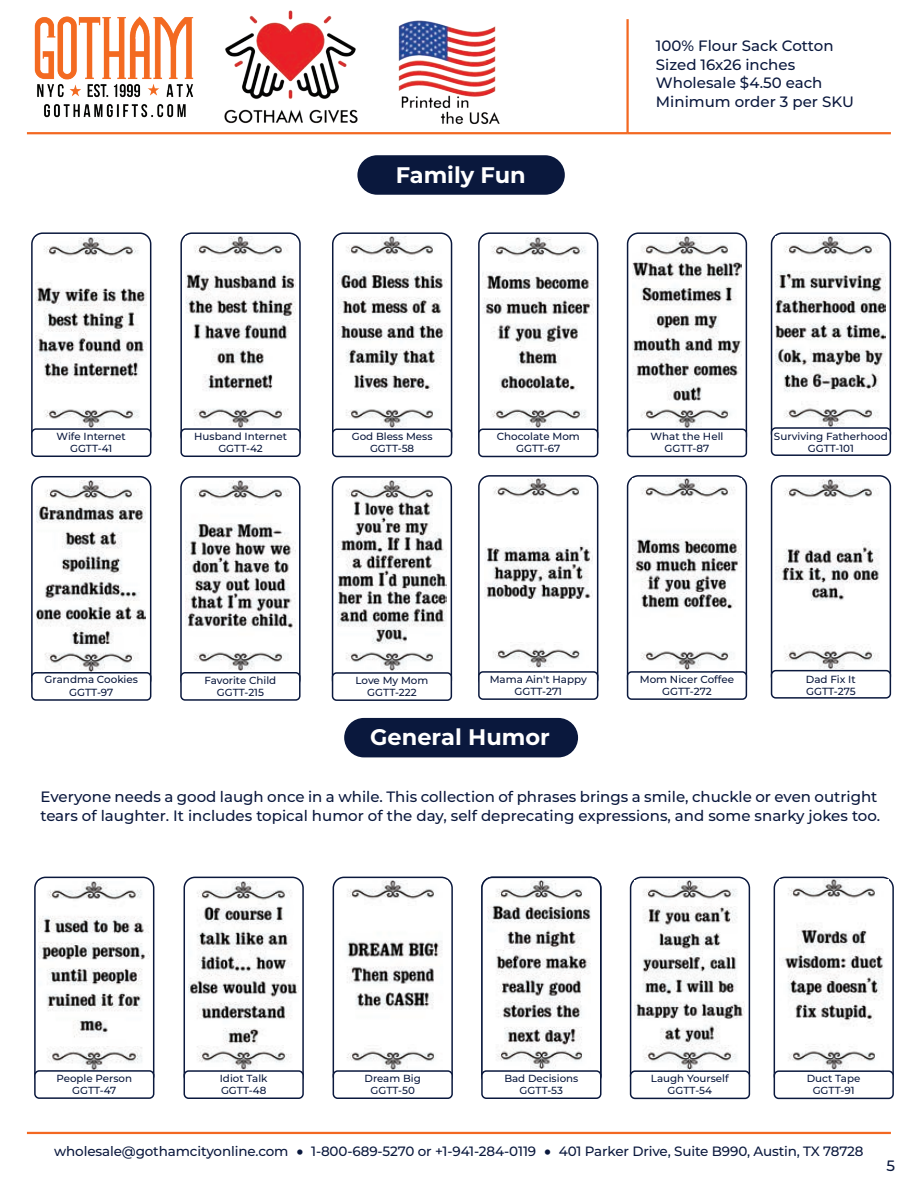
<style>
.page{position:relative;width:918px;height:1188px;background:#fff}
.page>*{position:absolute;margin:0;border:0;box-sizing:border-box;transform-origin:0 0}
.t1{font:700 22.5px "Montserrat";color:#fff}
.t2{font:500 15px/18.9px "Montserrat";color:#0a183d}
.t3{font:500 13.5px "Montserrat";letter-spacing:-.01em;color:#0a183d}
.t4{font:500 10.35px/12.3px "Montserrat";color:#0a183d;text-align:center}
.s1{font-size:28.8px}
</style>
<div class="page">
<hr style="left:27px;top:1132px;width:864px;height:2px;background:#f36821">
<hr style="left:27px;top:132px;width:864px;height:2px;background:#f36821">
<hr style="left:626px;top:19px;width:3px;height:114px;background:#f36821">
<div style="left:31px;top:232px;width:120px;height:215px;border:2px solid #0a183d;border-radius:11px"></div>
<div style="left:32px;top:429px;width:119px;height:27px;background:#fff;border-radius:4px"></div>
<div style="left:31px;top:428px;width:120px;height:29px;border:2px solid #0a183d;border-radius:4px"></div>
<img style="left:36px;top:238px;width:110px;height:190px">
<div style="left:180px;top:232px;width:121px;height:215px;border:2px solid #0a183d;border-radius:11px"></div>
<div style="left:181px;top:429px;width:119px;height:27px;background:#fff;border-radius:4px"></div>
<div style="left:180px;top:428px;width:121px;height:29px;border:2px solid #0a183d;border-radius:4px"></div>
<div style="left:332px;top:232px;width:120px;height:216px;border:2px solid #0a183d;border-radius:11px"></div>
<div style="left:333px;top:429px;width:119px;height:27px;background:#fff;border-radius:4px"></div>
<div style="left:332px;top:429px;width:120px;height:28px;border:2px solid #0a183d;border-radius:4px"></div>
<img style="left:337px;top:236px;width:109px;height:191px">
<div style="left:478px;top:232px;width:120px;height:216px;border:2px solid #0a183d;border-radius:11px"></div>
<div style="left:479px;top:429px;width:119px;height:27px;background:#fff;border-radius:4px"></div>
<div style="left:478px;top:429px;width:120px;height:28px;border:2px solid #0a183d;border-radius:4px"></div>
<img style="left:483px;top:237px;width:110px;height:190px">
<div style="left:627px;top:232px;width:120px;height:216px;border:2px solid #0a183d;border-radius:11px"></div>
<div style="left:628px;top:429px;width:118px;height:27px;background:#fff;border-radius:4px"></div>
<div style="left:627px;top:429px;width:120px;height:28px;border:2px solid #0a183d;border-radius:4px"></div>
<img style="left:632px;top:237px;width:109px;height:190px">
<div style="left:31px;top:476px;width:120px;height:215px;border:2px solid #0a183d;border-radius:11px"></div>
<div style="left:32px;top:673px;width:119px;height:27px;background:#fff;border-radius:4px"></div>
<div style="left:31px;top:672px;width:120px;height:29px;border:2px solid #0a183d;border-radius:4px"></div>
<img style="left:36px;top:480px;width:110px;height:192px">
<div style="left:771px;top:232px;width:120px;height:213px;border:2px solid #0a183d;border-radius:11px"></div>
<div style="left:772px;top:428px;width:118px;height:27px;background:#fff;border-radius:4px"></div>
<div style="left:771px;top:427px;width:120px;height:29px;border:2px solid #0a183d;border-radius:4px"></div>
<img style="left:776px;top:236px;width:109px;height:190px">
<div style="left:478px;top:475px;width:120px;height:215px;border:2px solid #0a183d;border-radius:11px"></div>
<div style="left:479px;top:672px;width:119px;height:27px;background:#fff;border-radius:4px"></div>
<div style="left:478px;top:671px;width:120px;height:29px;border:2px solid #0a183d;border-radius:4px"></div>
<img style="left:484px;top:478px;width:108px;height:190px">
<div style="left:627px;top:475px;width:120px;height:215px;border:2px solid #0a183d;border-radius:11px"></div>
<div style="left:628px;top:672px;width:118px;height:27px;background:#fff;border-radius:4px"></div>
<div style="left:627px;top:671px;width:120px;height:29px;border:2px solid #0a183d;border-radius:4px"></div>
<img style="left:632px;top:479px;width:110px;height:190px">
<div style="left:771px;top:475px;width:120px;height:212px;border:2px solid #0a183d;border-radius:11px"></div>
<div style="left:772px;top:671px;width:118px;height:27px;background:#fff;border-radius:4px"></div>
<div style="left:771px;top:670px;width:120px;height:29px;border:2px solid #0a183d;border-radius:4px"></div>
<img style="left:776px;top:480px;width:103px;height:188px">
<div style="left:357px;top:155px;width:208px;height:40px;background:#0a183d;border-radius:20px"></div>
<div style="left:344px;top:718px;width:234px;height:39px;background:#0a183d;border-radius:20px"></div>
<div style="left:34px;top:877px;width:120px;height:210px;border:2px solid #0a183d;border-radius:11px"></div>
<img style="left:39px;top:882px;width:110px;height:187px">
<div style="left:35px;top:1071px;width:119px;height:27px;background:#fff;border-radius:4px"></div>
<div style="left:34px;top:1070px;width:120px;height:29px;border:2px solid #0a183d;border-radius:4px"></div>
<div style="left:184px;top:877px;width:120px;height:210px;border:2px solid #0a183d;border-radius:11px"></div>
<div style="left:184px;top:1071px;width:119px;height:27px;background:#fff;border-radius:4px"></div>
<div style="left:184px;top:1070px;width:120px;height:29px;border:2px solid #0a183d;border-radius:4px"></div>
<img style="left:188px;top:881px;width:110px;height:189px">
<div style="left:333px;top:877px;width:120px;height:210px;border:2px solid #0a183d;border-radius:11px"></div>
<div style="left:333px;top:1071px;width:119px;height:27px;background:#fff;border-radius:4px"></div>
<div style="left:333px;top:1070px;width:120px;height:29px;border:2px solid #0a183d;border-radius:4px"></div>
<img style="left:338px;top:880px;width:109px;height:190px">
<div style="left:481px;top:877px;width:121px;height:210px;border:2px solid #0a183d;border-radius:11px"></div>
<div style="left:482px;top:1071px;width:119px;height:27px;background:#fff;border-radius:4px"></div>
<div style="left:481px;top:1070px;width:121px;height:29px;border:2px solid #0a183d;border-radius:4px"></div>
<img style="left:487px;top:880px;width:109px;height:189px">
<div style="left:630px;top:877px;width:120px;height:210px;border:2px solid #0a183d;border-radius:11px"></div>
<div style="left:631px;top:1071px;width:118px;height:27px;background:#fff;border-radius:4px"></div>
<div style="left:630px;top:1070px;width:120px;height:29px;border:2px solid #0a183d;border-radius:4px"></div>
<img style="left:635px;top:881px;width:110px;height:188px">
<div style="left:774px;top:877px;width:120px;height:210px;border:2px solid #0a183d;border-radius:11px"></div>
<div style="left:774px;top:1071px;width:119px;height:27px;background:#fff;border-radius:4px"></div>
<div style="left:774px;top:1070px;width:120px;height:29px;border:2px solid #0a183d;border-radius:4px"></div>
<img style="left:779px;top:880px;width:109px;height:189px">
<img style="left:185px;top:237px;width:110px;height:191px">
<div style="left:180px;top:476px;width:121px;height:215px;border:2px solid #0a183d;border-radius:11px"></div>
<div style="left:181px;top:673px;width:119px;height:27px;background:#fff;border-radius:4px"></div>
<div style="left:180px;top:672px;width:121px;height:29px;border:2px solid #0a183d;border-radius:4px"></div>
<div style="left:332px;top:476px;width:120px;height:215px;border:2px solid #0a183d;border-radius:11px"></div>
<div style="left:333px;top:673px;width:118px;height:27px;background:#fff;border-radius:4px"></div>
<div style="left:332px;top:672px;width:120px;height:29px;border:2px solid #0a183d;border-radius:4px"></div>
<img style="left:338px;top:480px;width:108px;height:191px">
<img style="left:185px;top:480px;width:110px;height:191px">
<img style="left:34px;top:16px;width:160px;height:102px">
<img style="left:224px;top:10px;width:134px;height:114px">
<img style="left:398px;top:20px;width:102px;height:105px">
<h1 class="t1" style="left:396px;top:159px;width:131px">Family Fun</h1>
<h2 class="t2" style="left:656px;top:35px;width:199px">100% Flour Sack Cotton<br>Sized 16x26 inches<br>Wholesale $4.50 each<br>Minimum order 3 per SKU</h2>
<p class="t4" style="left:57px;top:430px;width:71px">Wife Internet<br>GGTT-41</p>
<p class="t4" style="left:194px;top:430px;width:94px">Husband Internet<br>GGTT-42</p>
<p class="t4" style="left:352px;top:430px;width:82px">God Bless Mess<br>GGTT-58</p>
<p class="t4" style="left:497px;top:430px;width:85px">Chocolate Mom<br>GGTT-67</p>
<p class="t4" style="left:651px;top:430px;width:74px">What the Hell<br>GGTT-87</p>
<p class="t4" style="left:774px;top:430px;width:115px">Surviving Fatherhood<br>GGTT-101</p>
<p class="t4" style="left:45px;top:673px;width:95px">Grandma Cookies<br>GGTT-97</p>
<p class="t4" style="left:204px;top:673px;width:73px">Favorite Child<br>GGTT-215</p>
<p class="t4" style="left:356px;top:673px;width:74px">Love My Mom<br>GGTT-222</p>
<p class="t4" style="left:490px;top:672px;width:99px">Mama Ain't Happy<br>GGTT-271</p>
<p class="t4" style="left:640px;top:672px;width:96px">Mom Nicer Coffee<br>GGTT-272</p>
<p class="t4" style="left:806px;top:672px;width:51px;text-align:left">Dad Fix It<br>GGTT-275</p>
<h1 class="t1" style="left:370px;top:721px;width:181px">General Humor</h1>
<h2 class="t2" style="left:40px;top:787px;width:841px">Everyone needs a good laugh once in a while. This collection of phrases brings a smile, chuckle or even outright tears of laughter. It includes topical humor of the day, self deprecating expressions, and some snarky jokes too.</h2>
<p class="t4" style="left:57px;top:1072px;width:77px">People Person<br>GGTT-47</p>
<p class="t4" style="left:220px;top:1072px;width:49px;text-align:left">Idiot Talk<br>GGTT-48</p>
<p class="t4" style="left:365px;top:1072px;width:58px">Dream Big<br>GGTT-50</p>
<p class="t4" style="left:504px;top:1072px;width:76px">Bad Decisions<br>GGTT-53</p>
<p class="t4" style="left:651px;top:1072px;width:79px">Laugh Yourself<br>GGTT-54</p>
<p class="t4" style="left:807px;top:1072px;width:55px">Duct Tape<br>GGTT-91</p>
<h3 class="t3" style="left:54px;top:1142px;width:811px">wholesale@gothamcityonline.com <span class="s1">•</span> 1-800-689-5270 or +1-941-284-0119 <span class="s1">•</span> 401 Parker Drive, Suite B990, Austin, TX 78728</h3>
<h2 class="t2" style="left:887px;top:1156px;width:10px">5</h2>
</div>
